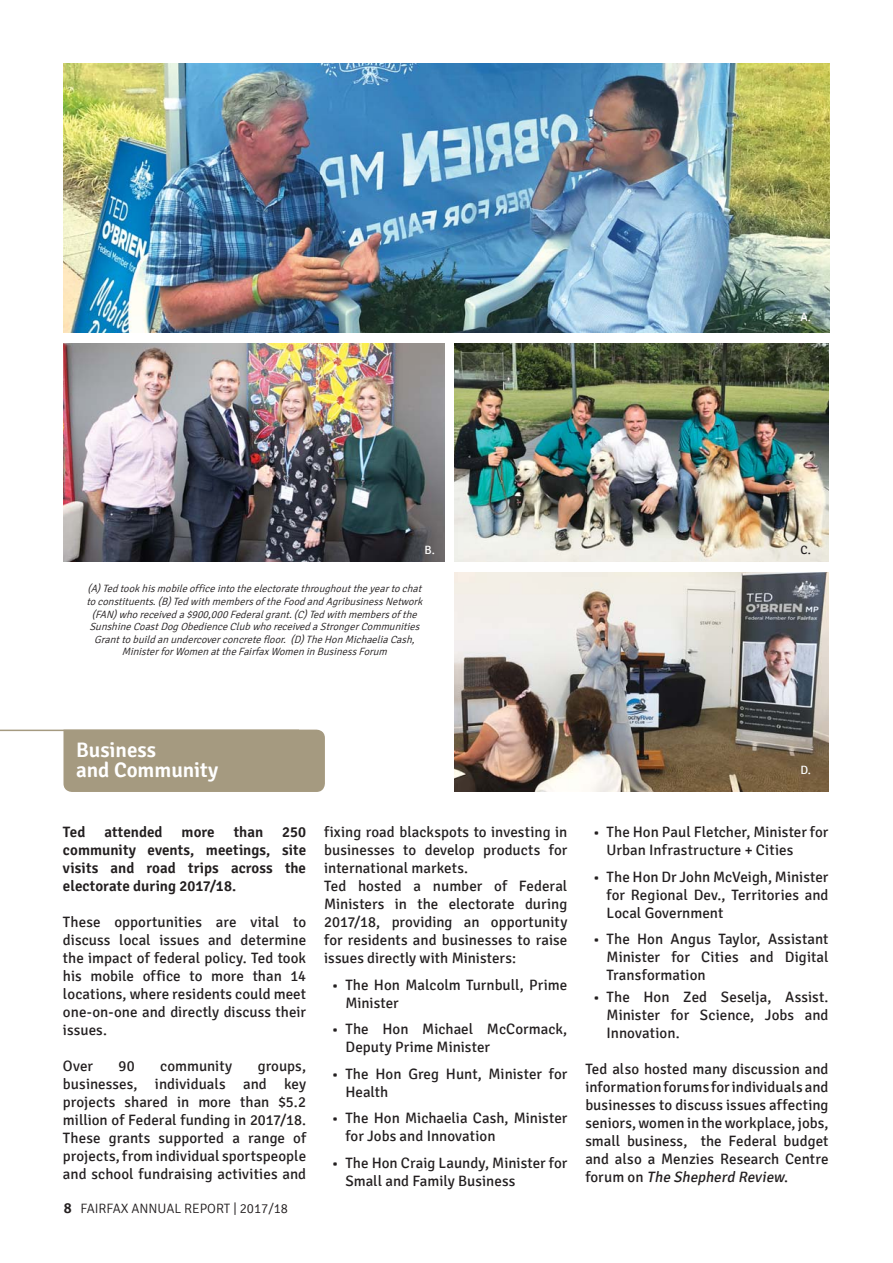
<style>
.page{position:relative;width:893px;height:1263px;background:#fff}
.page>*{position:absolute;margin:0;border:0;box-sizing:border-box;transform-origin:0 0}
.t1{font:600 21px/20.9px "Signika";color:#fff}
.t2{font:15px/18px "Signika";color:#231f20}
.t3{font:600 15px/18px "Signika";color:#231f20;text-align:justify}
.t4{font:300 13.5px "Signika";color:#231f20}
.t5{font:12px "Signika";color:#fff}
.t6{font:12px "Signika";color:#231f20}
.t7{font:italic 300 10.5px/12.6px "Signika";color:#231f20;text-align:center}
.s1{font-weight:600;font-size:15px}
.s2{font-style:italic}
</style>
<div class="page">
<div style="left:63px;top:730px;width:262px;height:62px;background:#a59a80"></div>
<hr style="left:0;top:730px;width:299px;height:1px;background:#a59a80">
<img style="left:64px;top:343px;width:381px;height:219px">
<img style="left:64px;top:64px;width:765px;height:268px">
<img style="left:454px;top:343px;width:374px;height:219px">
<img style="left:454px;top:573px;width:374px;height:218px">
<p class="t5" style="left:800px;top:310px;width:12px">A.</p>
<p class="t5" style="left:425px;top:543px;width:12px">B.</p>
<p class="t7" style="left:86px;top:583px;width:341px">(A)Tedtookhismobileofficeintotheelectoratethroughouttheyeartochat toconstituents.(B)Tedwithmembersof theFoodandAgribusinessNetwork (FAN)whoreceiveda$900,000Federalgrant.(C)Tedwithmembersof the SunshineCoastDogObedienceClubwhoreceivedaStrongerCommunities Granttobuildanundercoverconcretefloor. (D)TheHonMichaeliaCash, MinisterforWomenattheFairfaxWomeninBusinessForum</p>
<p class="t6" style="left:800px;top:543px;width:12px">C.</p>
<h1 class="t1" style="left:76px;top:739px;width:144px">Business<br>and Community</h1>
<p class="t3" style="left:63px;top:823px;width:24px">Ted</p>
<p class="t3" style="left:104px;top:823px;width:60px">attended</p>
<p class="t3" style="left:182px;top:823px;width:35px">more</p>
<p class="t3" style="left:234px;top:823px;width:31px">than</p>
<p class="t3" style="left:63px;top:823px;width:245px;text-indent:219px">250 community events, meetings, site visits and road trips across the electorate during 2017/18.</p>
<p class="t2" style="left:63px;top:913px;width:245px;text-align:justify">These opportunities are vital to discuss local issues and determine the impact of federal policy. Ted took his mobile office to more than 14 locations, where residents could meet one-on-one and directly discuss their issues.</p>
<p class="t2" style="left:63px;top:1057px;width:32px">Over</p>
<p class="t2" style="left:119px;top:1057px;width:18px">90</p>
<p class="t2" style="left:160px;top:1057px;width:73px">community</p>
<p class="t2" style="left:63px;top:1057px;width:245px;text-align:justify;text-indent:195px">groups, businesses, individuals and key projects shared in more than $5.2 million of Federal funding in 2017/18.<br>These grants supported a range of projects, from individual sportspeople and school fundraising activities and</p>
<p class="t4" style="left:64px;top:1201px;width:226px"><span class="s1">8</span> FAIRFAX ANNUAL REPORT | 2017/18</p>
<p class="t2" style="left:324px;top:823px;width:245px">fixing road blackspots to investing in businesses to develop products for international markets.<br>Ted hosted a number of Federal Ministers in the electorate during 2017/18, providing an opportunity for residents and businesses to raise issues directly with Ministers:</p>
<p class="t2" style="left:345px;top:976px;width:223px;text-indent:-13px">• The Hon Malcolm Turnbull, Prime<br>Minister</p>
<p class="t2" style="left:345px;top:1020px;width:223px;text-indent:-13px">• The Hon Michael McCormack,<br>Deputy Prime Minister</p>
<p class="t2" style="left:345px;top:1065px;width:223px;text-indent:-13px">• The Hon Greg Hunt, Minister for<br>Health</p>
<p class="t2" style="left:345px;top:1109px;width:223px;text-indent:-13px">• The Hon Michaelia Cash, Minister for Jobs and Innovation</p>
<p class="t2" style="left:345px;top:1154px;width:223px;text-indent:-13px">• The Hon Craig Laundy, Minister for<br>Small and Family Business</p>
<p class="t5" style="left:800px;top:763px;width:12px">D.</p>
<p class="t2" style="left:606px;top:823px;width:223px;text-indent:-14px">• The Hon Paul Fletcher, Minister for<br>Urban Infrastructure + Cities</p>
<p class="t2" style="left:606px;top:868px;width:223px;text-align:justify;text-indent:-14px">• The Hon Dr John McVeigh, Minister for Regional Dev., Territories and Local Government</p>
<p class="t2" style="left:606px;top:930px;width:223px;text-align:justify;text-indent:-14px">• The Hon Angus Taylor, Assistant Minister for Cities and Digital Transformation</p>
<p class="t2" style="left:606px;top:989px;width:223px;text-align:justify;text-indent:-14px">• The Hon Zed Seselja, Assist.<br>Minister for Science, Jobs and Innovation.</p>
<p class="t2" style="left:585px;top:1061px;width:245px;text-align:justify">Ted also hosted many discussion and information forums for individuals and businesses to discuss issues affecting seniors, women in the workplace, jobs, small business, the Federal budget and also a Menzies Research Centre f o r u m o n <span class="s2">The Shepherd Review</span>.</p>
</div>
